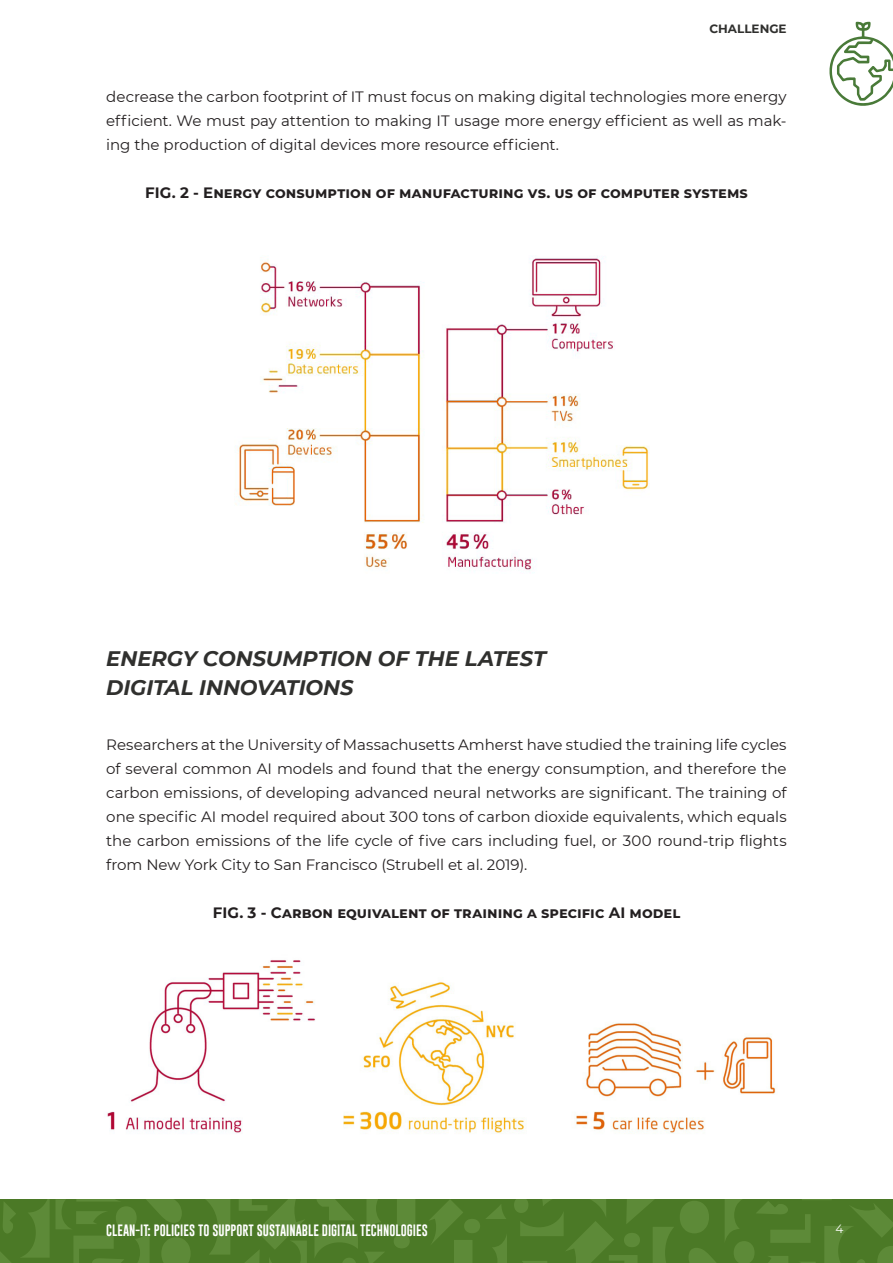
<style>
.page{position:relative;width:893px;height:1263px;background:#fff}
.page>*{position:absolute;margin:0;border:0;box-sizing:border-box;transform-origin:0 0}
.sottotitolo_capitolo{font:italic 700 21px/28.5px "Montserrat";letter-spacing:-.005em;color:#30302e}
.normale{font:15px/24px "Montserrat";letter-spacing:-.005em;color:#231f20;text-align:justify}
.normale-2{font:700 15px "Montserrat";letter-spacing:.005em;color:#231f20}
.t1{font:12px "Gobold";color:#fff}
.t2{font:700 12px "Montserrat";color:#30302e}
.t3{font:12px "Montserrat";color:#fff}
</style>
<div class="page">
<img style="left:237px;top:256px;width:413px;height:317px">
<img style="left:107px;top:960px;width:669px;height:174px">
<div style="left:0;top:1199px;width:893px;height:64px;background:#4b7926"></div>
<svg style="left:514px;top:1199px;width:379px;height:64px"></svg>
<svg style="left:430px;top:1200px;width:77px;height:63px"></svg>
<svg style="left:0;top:1199px;width:415px;height:64px"></svg>
<svg style="left:829px;top:22px;width:64px;height:84px"></svg>
<p class="t2" style="left:709px;top:20px;width:79px">CHALLENGE</p>
<p class="normale" style="left:106px;top:84px;width:682px">decrease the carbon footprint of IT must focus on making digital technologies more energy efficient. We must pay attention to making IT usage more energy efficient as well as mak&shy;ing the production of digital devices more resource efficient.</p>
<p class="normale-2" style="left:145px;top:182px;width:604px">FIG. 2 - Energy consumption of manufacturing vs. us of computer systems</p>
<p class="sottotitolo_capitolo" style="left:106px;top:643px;width:441px">ENERGY CONSUMPTION OF THE LATEST<br>DIGITAL INNOVATIONS</p>
<p class="normale" style="left:106px;top:732px;width:682px">Researchers at the University of Massachusetts Amherst have studied the training life cycles of several common AI models and found that the energy consumption, and therefore the carbon emissions, of developing advanced neural networks are significant. The training of one specific AI model required about 300 tons of carbon dioxide equivalents, which equals the carbon emissions of the life cycle of five cars including fuel, or 300 round-trip flights from New York City to San Francisco (Strubell et al. 2019).</p>
<p class="normale-2" style="left:213px;top:902px;width:466px">FIG. 3 - Carbon equivalent of training a specific AI model</p>
<p class="t1" style="left:106px;top:1223px;width:323px">CLEAN-IT: POLICIES TO SUPPORT SUSTAINABLE DIGITAL TECHNOLOGIES</p>
<p class="t3" style="left:836px;top:1221px;width:9px">4</p>
</div>
